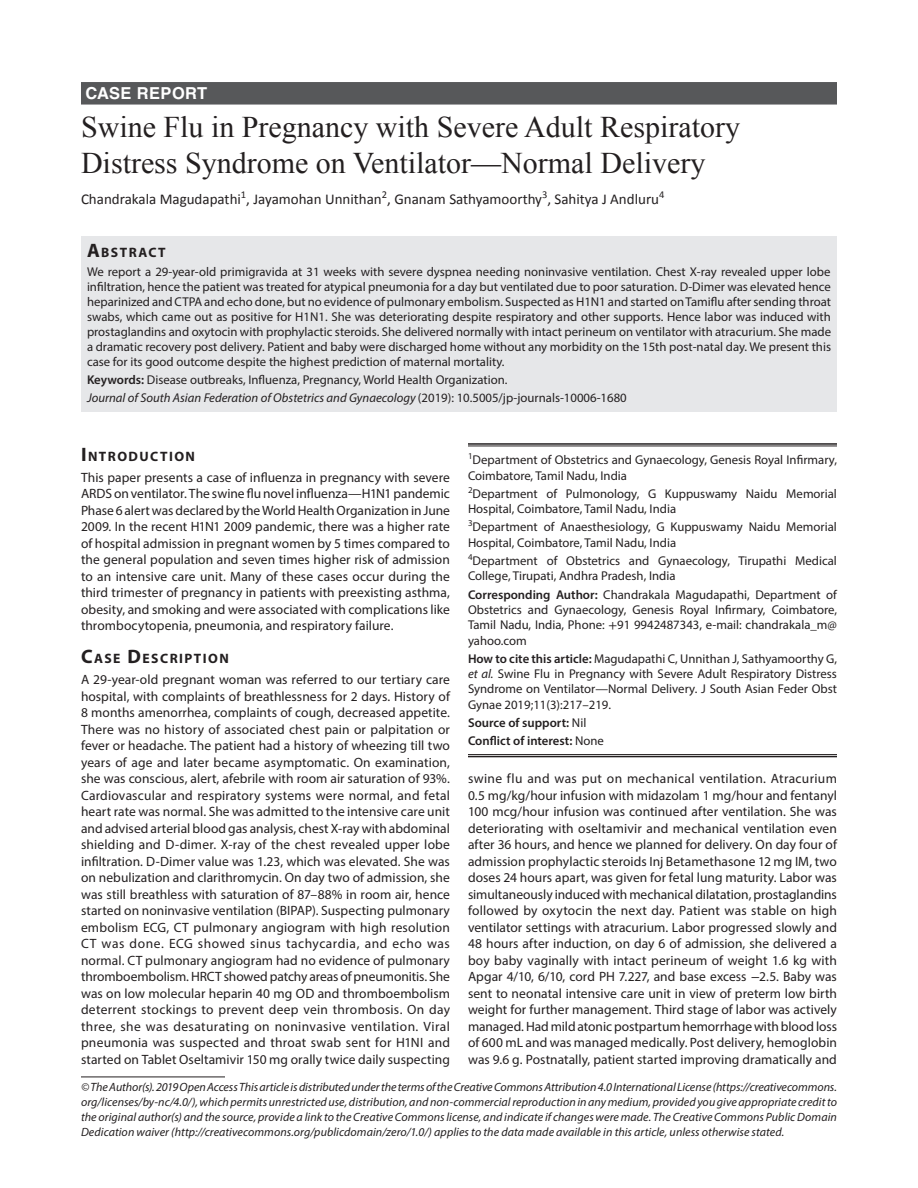
<style>
.page{position:relative;width:918px;height:1188px;background:#fff}
.page>*{position:absolute;margin:0;border:0;box-sizing:border-box;transform-origin:0 0}
.AT{font:30px/36px "Times New Roman";color:#231f20}
.JSAFOG-ART{font:700 16.5px "Helvetica LT Std";letter-spacing:.025em;color:#fff}
.AU{font:15px "Calibri";color:#231f20}
.AB{font:700 13.65px "Myriad Pro";letter-spacing:.105em;color:#231f20}
.Para-first{font:13.5px/16.5px "Myriad Pro";letter-spacing:.005em;color:#231f20;text-align:justify}
.AB-Para-first{font:12.75px/15px "Myriad Pro";color:#231f20;text-align:justify}
.Cor-Para{font:12.75px/15.3px "Myriad Pro";color:#231f20;text-align:justify}
.AF{font:12.75px/15.3px "Myriad Pro";color:#231f20}
.JT_DOI{font:italic 12.75px "Myriad Pro";color:#231f20}
.AF-first{font:12.75px/15.3px "Myriad Pro";color:#231f20}
.KW{font:12.75px "Myriad Pro";color:#231f20}
.Aff-foot-last{font:600 12.75px "Myriad Pro";color:#231f20}
.Aff-foot{font:600 12.75px "Myriad Pro";color:#231f20}
.Footnote_Text{font:italic 12px/15px "Myriad Pro";letter-spacing:.005em;color:#231f20;text-align:justify}
.s1{font-size:19.5px}
.s2{font-weight:600}
.s3{font-style:normal}
.s4{font-family:"STIX"}
.s5{font-style:italic}
.s6{font-weight:400}
</style>
<div class="page">
<div style="left:81px;top:82px;width:756px;height:23px;background:#57585a"></div>
<div style="left:81px;top:236px;width:756px;height:26px;background:#e6e7e9"></div>
<div style="left:81px;top:261px;width:756px;height:114px;background:#e6e7e9"></div>
<div style="left:81px;top:369px;width:756px;height:24px;background:#e6e7e9"></div>
<div style="left:81px;top:387px;width:756px;height:24px;background:#e6e7e9"></div>
<hr style="left:468px;top:443px;width:369px;height:2px;background:#231f20">
<hr style="left:468px;top:446px;width:369px;height:1px;background:#231f20">
<hr style="left:468px;top:754px;width:369px;height:1px;background:#231f20">
<hr style="left:468px;top:756px;width:369px;height:1px;background:#231f20">
<hr style="left:81px;top:1077px;width:144px;height:1px;background:#231f20">
<p class="JSAFOG-ART" style="left:86px;top:83px;width:123px">CASE REPORT</p>
<p class="AT" style="left:81px;top:108px;width:661px">Swine Flu in Pregnancy with Severe Adult Respiratory<br>Distress Syndrome on Ventilator—Normal Delivery</p>
<p class="AU" style="left:81px;top:190px;width:585px">Chandrakala Magudapathi<sup>1</sup>, Jayamohan Unnithan<sup>2</sup>, Gnanam Sathyamoorthy<sup>3</sup>, Sahitya J Andluru<sup>4</sup></p>
<p class="AB" style="left:87px;top:243px;width:80px"><span class="s1">A</span>BSTRACT</p>
<p class="AB-Para-first" style="left:87px;top:264px;width:746px">We report a 29-year-old primigravida at 31 weeks with severe dyspnea needing noninvasive ventilation. Chest X-ray revealed upper lobe infiltration, hence the patient was treated for atypical pneumonia for a day but ventilated due to poor saturation. D-Dimer was elevated hence heparinized and CTPA and echo done, but no evidence of pulmonary embolism. Suspected as H1N1 and started on Tamiflu after sending throat swabs, which came out as positive for H1N1. She was deteriorating despite respiratory and other supports. Hence labor was induced with prostaglandins and oxytocin with prophylactic steroids. She delivered normally with intact perineum on ventilator with atracurium. She made a dramatic recovery post delivery. Patient and baby were discharged home without any morbidity on the 15th post-natal day. We present this case for its good outcome despite the highest prediction of maternal mortality.</p>
<p class="KW" style="left:87px;top:372px;width:422px"><span class="s2">Keywords:</span> Disease outbreaks, Influenza, Pregnancy, World Health Organization.</p>
<p class="JT_DOI" style="left:87px;top:390px;width:541px">Journal of South Asian Federation of Obstetrics and Gynaecology <span class="s3">(2019): 10.5005/jp-journals-10006-1680</span></p>
<h1 class="AB" style="left:81px;top:447px;width:116px"><span class="s1">I</span>NTRODUCTION</h1>
<p class="Para-first" style="left:81px;top:469px;width:371px">This paper presents a case of influenza in pregnancy with severe ARDS on ventilator. The swine flu novel influenza—H1N1 pandemic Phase 6 alert was declared by the World Health Organization in June 2009. In the recent H1N1 2009 pandemic, there was a higher rate of hospital admission in pregnant women by 5 times compared to the general population and seven times higher risk of admission to an intensive care unit. Many of these cases occur during the third trimester of pregnancy in patients with preexisting asthma, obesity, and smoking and were associated with complications like thrombocytopenia, pneumonia, and respiratory failure.</p>
<h1 class="AB" style="left:81px;top:650px;width:149px"><span class="s1">C</span>ASE <span class="s1">D</span>ESCRIPTION</h1>
<p class="Para-first" style="left:81px;top:671px;width:371px">A 29-year-old pregnant woman was referred to our tertiary care hospital, with complaints of breathlessness for 2 days. History of 8 months amenorrhea, complaints of cough, decreased appetite.<br>There was no history of associated chest pain or palpitation or fever or headache. The patient had a history of wheezing till two years of age and later became asymptomatic. On examination, she was conscious, alert, afebrile with room air saturation of 93%.<br>Cardiovascular and respiratory systems were normal, and fetal heart rate was normal. She was admitted to the intensive care unit and advised arterial blood gas analysis, chest X-ray with abdominal shielding and D-dimer. X-ray of the chest revealed upper lobe infiltration. D-Dimer value was 1.23, which was elevated. She was on nebulization and clarithromycin. On day two of admission, she was still breathless with saturation of 87–88% in room air, hence started on noninvasive ventilation (BIPAP). Suspecting pulmonary embolism ECG, CT pulmonary angiogram with high resolution CT was done. ECG showed sinus tachycardia, and echo was normal. CT pulmonary angiogram had no evidence of pulmonary thromboembolism. HRCT showed patchy areas of pneumonitis. She was on low molecular heparin 40 mg OD and thromboembolism deterrent stockings to prevent deep vein thrombosis. On day three, she was desaturating on noninvasive ventilation. Viral pneumonia was suspected and throat swab sent for H1NI and started on Tablet Oseltamivir 150 mg orally twice daily suspecting</p>
<p class="AF-first" style="left:468px;top:452px;width:370px"><sup>1</sup>Department of Obstetrics and Gynaecology, Genesis Royal Infirmary,<br>Coimbatore, Tamil Nadu, India</p>
<p class="AF" style="left:468px;top:486px;width:370px"><sup>2</sup>Department of Pulmonology, G Kuppuswamy Naidu Memorial<br>Hospital, Coimbatore, Tamil Nadu, India</p>
<p class="AF" style="left:468px;top:519px;width:370px"><sup>3</sup>Department of Anaesthesiology, G Kuppuswamy Naidu Memorial<br>Hospital, Coimbatore, Tamil Nadu, India</p>
<p class="AF" style="left:468px;top:553px;width:370px"><sup>4</sup>Department of Obstetrics and Gynaecology, Tirupathi Medical<br>College, Tirupati, Andhra Pradesh, India</p>
<p class="Cor-Para" style="left:468px;top:586px;width:371px"><span class="s2">Corresponding Author:</span> Chandrakala Magudapathi, Department of Obstetrics and Gynaecology, Genesis Royal Infirmary, Coimbatore, Tamil Nadu, India, Phone: <span class="s4">+</span>91 9942487343, e-mail: chandrakala_m@ yahoo.com</p>
<p class="Cor-Para" style="left:468px;top:651px;width:371px"><span class="s2">How to cite this article:</span> Magudapathi C, Unnithan J, Sathyamoorthy G, <span class="s5">et al.</span> Swine Flu in Pregnancy with Severe Adult Respiratory Distress Syndrome on Ventilator—Normal Delivery. J South Asian Feder Obst Gynae 2019;11(3):217–219.</p>
<p class="Aff-foot" style="left:468px;top:715px;width:120px">Source of support: <span class="s6">Nil</span></p>
<p class="Aff-foot-last" style="left:468px;top:733px;width:137px">Conflict of interest: <span class="s6">None</span></p>
<p class="Para-first" style="left:468px;top:770px;width:371px">swine flu and was put on mechanical ventilation. Atracurium 0.5 mg/kg/hour infusion with midazolam 1 mg/hour and fentanyl 100 mcg/hour infusion was continued after ventilation. She was deteriorating with oseltamivir and mechanical ventilation even after 36 hours, and hence we planned for delivery. On day four of admission prophylactic steroids Inj Betamethasone 12 mg IM, two doses 24 hours apart, was given for fetal lung maturity. Labor was simultaneously induced with mechanical dilatation, prostaglandins followed by oxytocin the next day. Patient was stable on high ventilator settings with atracurium. Labor progressed slowly and 48 hours after induction, on day 6 of admission, she delivered a boy baby vaginally with intact perineum of weight 1.6 kg with Apgar 4/10, 6/10, cord PH 7.227, and base excess <span class="s4">−</span>2.5. Baby was sent to neonatal intensive care unit in view of preterm low birth weight for further management. Third stage of labor was actively managed. Had mild atonic postpartum hemorrhage with blood loss of 600 mL and was managed medically. Post delivery, hemoglobin was 9.6 g. Postnatally, patient started improving dramatically and</p>
<p class="Footnote_Text" style="left:81px;top:1079px;width:758px">© The Author(s). 2019 Open Access This article is distributed under the terms of the Creative Commons Attribution 4.0 International License (https://creativecommons. org/licenses/by-nc/4.0/), which permits unrestricted use, distribution, and non-commercial reproduction in any medium, provided you give appropriate credit to the original author(s) and the source, provide a link to the Creative Commons license, and indicate if changes were made. The Creative Commons Public Domain Dedication waiver (http://creativecommons.org/publicdomain/zero/1.0/) applies to the data made available in this article, unless otherwise stated.</p>
</div>
